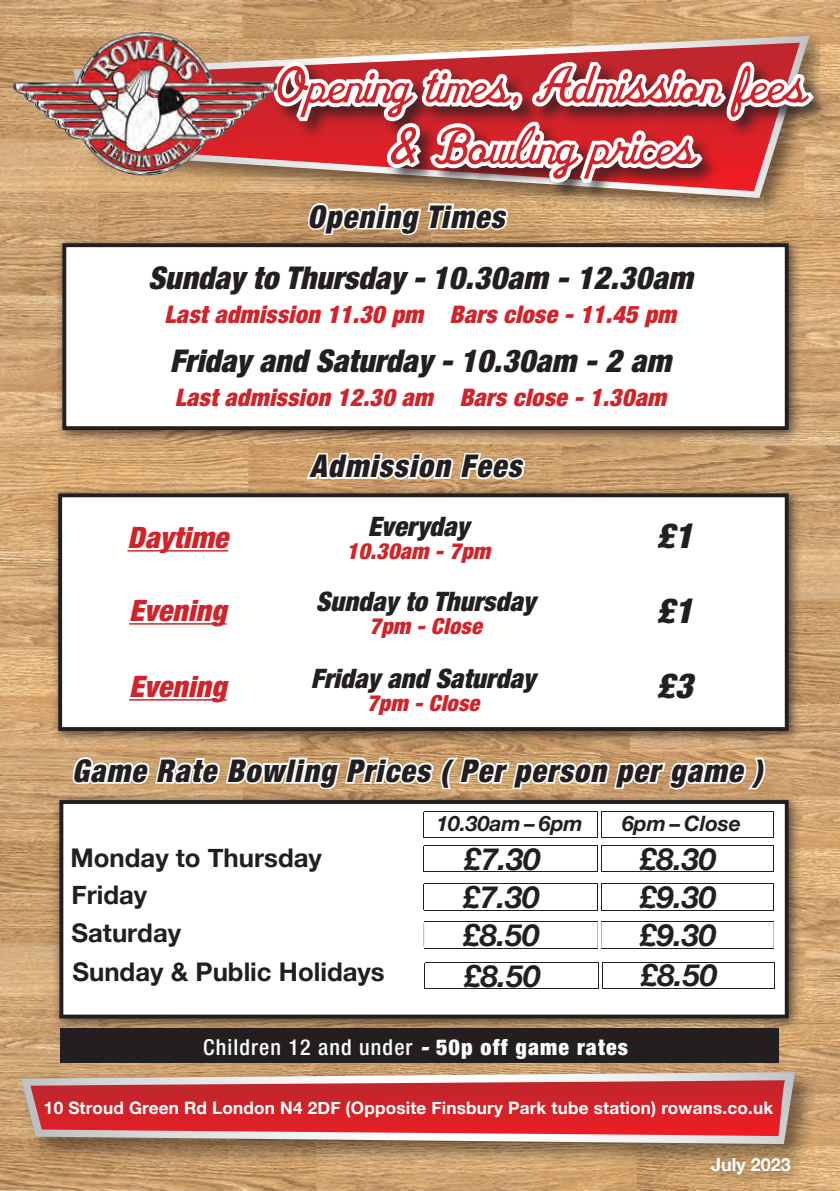
<style>
.page{position:relative;width:840px;height:1191px;background:#fff}
.page>*{position:absolute;margin:0;border:0;box-sizing:border-box;transform-origin:0 0}
.t1{font:51.4px "Varsity Script JF";color:#d1232a}
.t2{font:italic 900 condensed 34.6px "Helvetica Neue";color:#231f20}
.t3{font:italic 900 condensed 31.4px "Helvetica Neue";letter-spacing:.04em;color:#231f20;scale:.96 1}
.t4{font:italic 900 condensed 31.4px "Helvetica Neue";color:#231f20}
.t5{font:italic 700 30.4px "Helvetica Neue";color:#231f20}
.t6{font:italic 900 condensed 29.6px "Helvetica Neue";letter-spacing:.005em;color:#d1232a}
.t7{font:italic 900 condensed 26.8px "Helvetica Neue";color:#231f20}
.t8{font:700 25.8px "Helvetica Neue";color:#231f20}
.t9{font:italic 25.8px "Helvetica";color:#fff}
.t10{font:italic 900 condensed 24.2px "Helvetica Neue";letter-spacing:.01em;color:#d1232a}
.t11{font:italic 900 condensed 22.2px "Helvetica Neue";letter-spacing:.01em;color:#d1232a}
.t12{font:500 condensed 22px "Helvetica Neue";letter-spacing:.05em;color:#fff}
.t13{font:italic 700 21.2px "Helvetica Neue";color:#231f20}
.Default{font:700 18px "Helvetica Neue";color:#fff}
.t14{font:700 17.2px "Helvetica Neue";letter-spacing:.01em;color:#fff}
.s1{font-weight:900;font-style:italic}
.s2{font-weight:900}
.s3{font-weight:700}
</style>
<div class="page">
<img style="left:0;top:0;width:839px;height:1191px">
<img style="left:8px;top:1067px;width:820px;height:110px">
<svg style="left:21px;top:1072px;width:773px;height:72px;background:#d15858"></svg>
<div style="left:50px;top:485px;width:752px;height:259px;background:#231f20;opacity:.75"></div>
<div style="left:60px;top:495px;width:726px;height:234px;background:#fff"></div>
<div style="left:58px;top:493px;width:730px;height:238px;border:4px solid #231f20"></div>
<hr style="left:129px;top:623px;width:97px;height:1px;background:#d1232a">
<hr style="left:127px;top:550px;width:101px;height:1px;background:#d1232a">
<div style="left:54px;top:235px;width:748px;height:209px;background:#231f20;opacity:.75"></div>
<div style="left:64px;top:245px;width:722px;height:183px;background:#fff"></div>
<div style="left:62px;top:243px;width:726px;height:187px;border:4px solid #231f20"></div>
<div style="left:272px;top:59px;width:560px;height:142px;background:#231f20;opacity:.75"></div>
<svg style="left:275px;top:0;width:544px;height:292px"></svg>
<svg style="left:304px;top:439px;width:223px;height:59px"></svg>
<div style="left:51px;top:792px;width:750px;height:240px;background:#231f20;opacity:.75"></div>
<div style="left:61px;top:802px;width:723px;height:214px;background:#fff"></div>
<hr style="left:423px;top:921px;width:174px;height:1px;background:#231f20">
<svg style="left:423px;top:921px;width:1px;height:26px"></svg>
<hr style="left:423px;top:948px;width:174px;height:1px;background:#231f20">
<hr style="left:601px;top:921px;width:172px;height:1px;background:#231f20">
<svg style="left:597px;top:921px;width:5px;height:28px"></svg>
<hr style="left:601px;top:948px;width:172px;height:1px;background:#231f20">
<hr style="left:423px;top:883px;width:174px;height:1px;background:#231f20">
<svg style="left:423px;top:884px;width:1px;height:26px"></svg>
<hr style="left:423px;top:910px;width:174px;height:1px;background:#231f20">
<hr style="left:601px;top:883px;width:172px;height:1px;background:#231f20">
<svg style="left:597px;top:884px;width:5px;height:26px"></svg>
<hr style="left:601px;top:910px;width:172px;height:1px;background:#231f20">
<hr style="left:423px;top:871px;width:174px;height:1px;background:#231f20">
<hr style="left:601px;top:871px;width:172px;height:1px;background:#231f20">
<svg style="left:70px;top:726px;width:703px;height:145px"></svg>
<hr style="left:424px;top:962px;width:174px;height:1px;background:#231f20">
<svg style="left:424px;top:962px;width:1px;height:26px"></svg>
<hr style="left:602px;top:962px;width:172px;height:1px;background:#231f20">
<svg style="left:598px;top:962px;width:5px;height:26px"></svg>
<hr style="left:602px;top:988px;width:172px;height:1px;background:#231f20">
<hr style="left:425px;top:988px;width:173px;height:1px;background:#231f20">
<div style="left:59px;top:800px;width:729px;height:218px;border:4px solid #231f20"></div>
<div style="left:60px;top:1029px;width:718px;height:34px;background:#231f20"></div>
<img style="left:12px;top:21px;width:280px;height:179px">
<hr style="left:129px;top:699px;width:97px;height:1px;background:#d1232a">
<div style="left:703px;top:1151px;width:100px;height:36px;background:#231f20;opacity:.5"></div>
<p class="t1" style="left:274px;top:55px;width:531px">Opening times, Admission fees</p>
<p class="t1" style="left:385px;top:116px;width:309px">&amp; Bowling prices</p>
<p class="t3" style="left:307px;top:197px;width:206px">Opening Times</p>
<p class="t4" style="left:148px;top:259px;width:545px">Sunday to Thursday - 10.30am - 12.30am</p>
<p class="t10" style="left:164px;top:300px;width:513px">Last admission 11.30 pm Bars close - 11.45 pm</p>
<p class="t4" style="left:170px;top:341px;width:502px">Friday and Saturday - 10.30am - 2 am</p>
<p class="t10" style="left:175px;top:383px;width:492px">Last admission 12.30 am Bars close - 1.30am</p>
<p class="t3" style="left:309px;top:446px;width:222px">Admission Fees</p>
<p class="t6" style="left:127px;top:519px;width:102px">Daytime</p>
<p class="t7" style="left:367px;top:510px;width:103px">Everyday</p>
<p class="t11" style="left:346px;top:537px;width:145px">10.30am - 7pm</p>
<p class="t6" style="left:129px;top:592px;width:99px">Evening</p>
<p class="t6" style="left:129px;top:668px;width:99px">Evening</p>
<p class="t7" style="left:315px;top:585px;width:221px">Sunday to Thursday</p>
<p class="t11" style="left:369px;top:612px;width:114px">7pm - Close</p>
<p class="t7" style="left:310px;top:661px;width:226px">Friday and Saturday</p>
<p class="t11" style="left:366px;top:689px;width:114px">7pm - Close</p>
<p class="t2" style="left:656px;top:514px;width:37px">£1</p>
<p class="t2" style="left:656px;top:589px;width:37px">£1</p>
<p class="t2" style="left:656px;top:664px;width:37px">£3</p>
<p class="t3" style="left:72px;top:751px;width:720px">Game Rate Bowling Prices ( Per person per game )</p>
<p class="t13" style="left:436px;top:810px;width:148px">10.30am – 6pm</p>
<p class="t13" style="left:622px;top:810px;width:120px">6pm – Close</p>
<p class="t8" style="left:70px;top:841px;width:253px">Monday to Thursday</p>
<p class="t5" style="left:464px;top:840px;width:78px">£7.30</p>
<p class="t8" style="left:71px;top:879px;width:77px">Friday</p>
<p class="t5" style="left:639px;top:840px;width:78px">£8.30</p>
<p class="t5" style="left:463px;top:878px;width:78px">£7.30</p>
<p class="t5" style="left:639px;top:878px;width:78px">£9.30</p>
<p class="t8" style="left:71px;top:916px;width:111px">Saturday</p>
<p class="t5" style="left:463px;top:916px;width:78px">£8.50</p>
<p class="t5" style="left:639px;top:916px;width:78px">£9.30</p>
<p class="t8" style="left:72px;top:956px;width:314px">Sunday &amp; Public Holidays</p>
<p class="t5" style="left:464px;top:956px;width:78px">£8.50</p>
<p class="t5" style="left:640px;top:956px;width:78px">£8.50</p>
<p class="t12" style="left:203px;top:1034px;width:426px">Children 12 and under <span class="s1">-</span> <span class="s2">50p off game rates</span></p>
<p class="t9" style="left:177px;top:1029px;width:506px">Children 12 and under - <span class="s3">50p off game rates</span></p>
<p class="t14" style="left:44px;top:1096px;width:730px">10 Stroud Green Rd London N4 2DF (Opposite Finsbury Park tube station) rowans.co.uk</p>
<p class="Default" style="left:710px;top:1153px;width:81px">July 2023</p>
</div>
